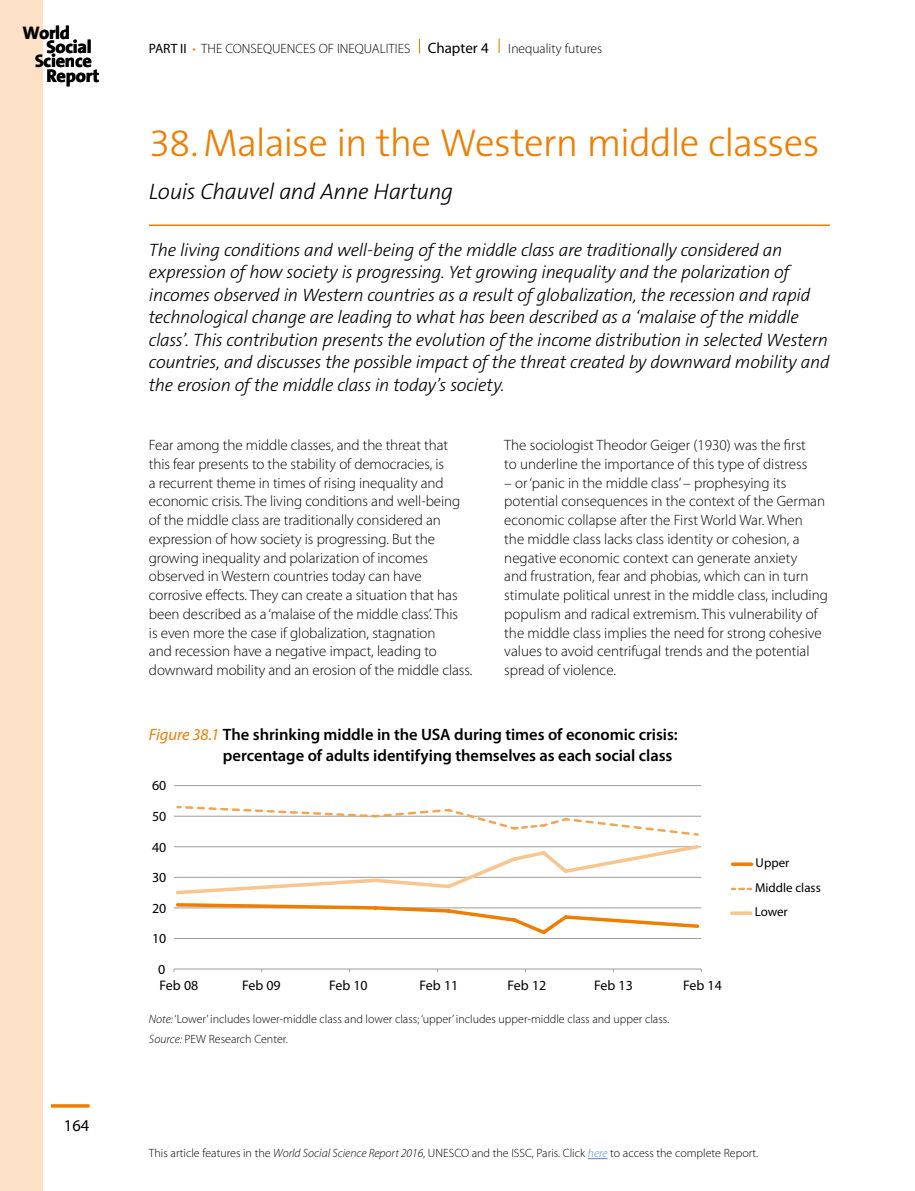
<style>
.page{position:relative;width:915px;height:1191px;background:#fff}
.page>*{position:absolute;margin:0;border:0;box-sizing:border-box;transform-origin:0 0}
.t1{font:300 39px "The Sans B3";letter-spacing:-.025em;color:#ef7d00}
.T_1_auteur{font:italic 300 22.5px "The Sans B3";letter-spacing:-.02em;color:#000}
.t2{font:800 18.3px "The Sans B8";letter-spacing:-.015em;color:#000}
.T_1_intro_texte{font:italic 300 18px/22.5px "The Sans B3";letter-spacing:-.02em;color:#000}
.Fig_titre{font:600 16.5px/21px "Myriad Pro";letter-spacing:-.005em;color:#000}
.t3{font:16.5px "Myriad Pro";color:#000}
.txt_courant{font:300 15px/18.8px "Myriad Pro";letter-spacing:-.005em;color:#000}
.t4{font:13.95px "Myriad Pro";color:#000}
.t5{font:300 13.5px "Myriad Pro";color:#000}
.t6{font:12.9px/24.5px "Myriad Pro";color:#000}
.Fig_source{font:300 12px "Myriad Pro";color:#000}
.s1{font-weight:400}
.s2{color:#ef7d00}
.s3{font-weight:400;font-size:15px}
.s4{font-weight:400;font-style:italic;color:#ef7d00}
.s5{font-style:italic}
.s6{font-style:italic;color:#4f88c3}
</style>
<div class="page">
<svg style="left:419px;top:39px;width:1px;height:14px"></svg>
<svg style="left:498px;top:39px;width:1px;height:14px"></svg>
<hr style="left:51px;top:1104px;width:38px;height:3px;background:#ef7d00">
<div style="left:0;top:0;width:43px;height:1191px;background:#fde1c6"></div>
<hr style="left:149px;top:224px;width:680px;height:2px;background:#ef7d00">
<hr style="left:174px;top:938px;width:527px;height:1px;background:#9d9d9c">
<hr style="left:174px;top:816px;width:527px;height:1px;background:#9d9d9c">
<hr style="left:174px;top:785px;width:527px;height:1px;background:#9d9d9c">
<hr style="left:174px;top:968px;width:527px;height:1px;background:#9d9d9c">
<svg style="left:177px;top:805px;width:520px;height:31px"></svg>
<svg style="left:174px;top:845px;width:527px;height:89px"></svg>
<svg style="left:732px;top:862px;width:19px;height:4px"></svg>
<svg style="left:731px;top:887px;width:19px;height:3px"></svg>
<svg style="left:731px;top:911px;width:19px;height:4px"></svg>
<svg style="left:587px;top:1158px;width:20px;height:1px"></svg>
<p class="t2" style="left:23px;top:23px;width:49px">World</p>
<p class="t2" style="left:47px;top:37px;width:47px">Social</p>
<p class="t2" style="left:35px;top:51px;width:59px">Science</p>
<p class="t2" style="left:47px;top:66px;width:54px">Report</p>
<p class="t3" style="left:64px;top:1116px;width:27px">164</p>
<p class="t5" style="left:149px;top:40px;width:454px"><span class="s1">PART II</span> <span class="s2">•</span> THE CONSEQUENCES OF INEQUALITIES <span class="s3">Chapter 4</span> Inequality futures</p>
<p class="t1" style="left:149px;top:122px;width:672px">38. Malaise in the Western middle classes</p>
<p class="T_1_auteur" style="left:149px;top:179px;width:306px">Louis Chauvel and Anne Hartung</p>
<p class="T_1_intro_texte" style="left:149px;top:239px;width:682px">The living conditions and well-being of the middle class are traditionally considered an expression of how society is progressing. Yet growing inequality and the polarization of incomes observed in Western countries as a result of globalization, the recession and rapid technological change are leading to what has been described as a ‘malaise of the middle class’. This contribution presents the evolution of the income distribution in selected Western countries, and discusses the possible impact of the threat created by downward mobility and the erosion of the middle class in today’s society.</p>
<p class="txt_courant" style="left:149px;top:435px;width:325px">Fear among the middle classes, and the threat that this fear presents to the stability of democracies, is<br>a recurrent theme in times of rising inequality and economic crisis. The living conditions and well-being of the middle class are traditionally considered an expression of how society is progressing. But the growing inequality and polarization of incomes observed in Western countries today can have corrosive effects. They can create a situation that has been described as a ‘malaise of the middle class’. This<br>is even more the case if globalization, stagnation<br>and recession have a negative impact, leading to downward mobility and an erosion of the middle class.</p>
<p class="txt_courant" style="left:504px;top:435px;width:304px">The sociologist Theodor Geiger (1930) was the first to underline the importance of this type of distress</p>
<p class="txt_courant" style="left:504px;top:473px;width:325px">– or ‘panic in the middle class’ – prophesying its potential consequences in the context of the German economic collapse after the First World War. When<br>the middle class lacks class identity or cohesion, a negative economic context can generate anxiety<br>and frustration, fear and phobias, which can in turn stimulate political unrest in the middle class, including populism and radical extremism. This vulnerability of the middle class implies the need for strong cohesive values to avoid centrifugal trends and the potential spread of violence.</p>
<p class="Fig_titre" style="left:223px;top:724px;width:456px;text-indent:-74px"><span class="s4">Figure 38.1</span> The shrinking middle in the USA during times of economic crisis: percentage of adults identifying themselves as each social class</p>
<p class="t4" style="left:152px;top:778px;width:16px">60</p>
<p class="t4" style="left:152px;top:808px;width:16px">50</p>
<p class="t4" style="left:152px;top:839px;width:16px">40</p>
<p class="t4" style="left:152px;top:869px;width:16px">30</p>
<p class="t4" style="left:152px;top:900px;width:16px">20</p>
<p class="t4" style="left:152px;top:931px;width:16px">10</p>
<p class="t4" style="left:158px;top:961px;width:9px">0</p>
<p class="t4" style="left:159px;top:977px;width:40px">Feb 08</p>
<p class="t4" style="left:242px;top:977px;width:40px">Feb 09</p>
<p class="t4" style="left:329px;top:977px;width:40px">Feb 10</p>
<p class="t4" style="left:419px;top:977px;width:40px">Feb 11</p>
<p class="t4" style="left:507px;top:977px;width:40px">Feb 12</p>
<p class="t4" style="left:594px;top:977px;width:40px">Feb 13</p>
<p class="t4" style="left:683px;top:977px;width:40px">Feb 14</p>
<p class="Fig_source" style="left:149px;top:1012px;width:521px"><span class="s5">Note:</span> ‘Lower’ includes lower-middle class and lower class; ‘upper’ includes upper-middle class and upper class.</p>
<p class="Fig_source" style="left:149px;top:1031px;width:140px"><span class="s5">Source:</span> PEW Research Center.</p>
<p class="t6" style="left:754px;top:851px;width:67px">Upper<br>Middle class<br>Lower</p>
<p class="Fig_source" style="left:149px;top:1146px;width:610px">This article features in the <span class="s5">World Social Science Report 2016</span>, UNESCO and the ISSC, Paris. Click <span class="s6">here</span> to access the complete Report.</p>
</div>
